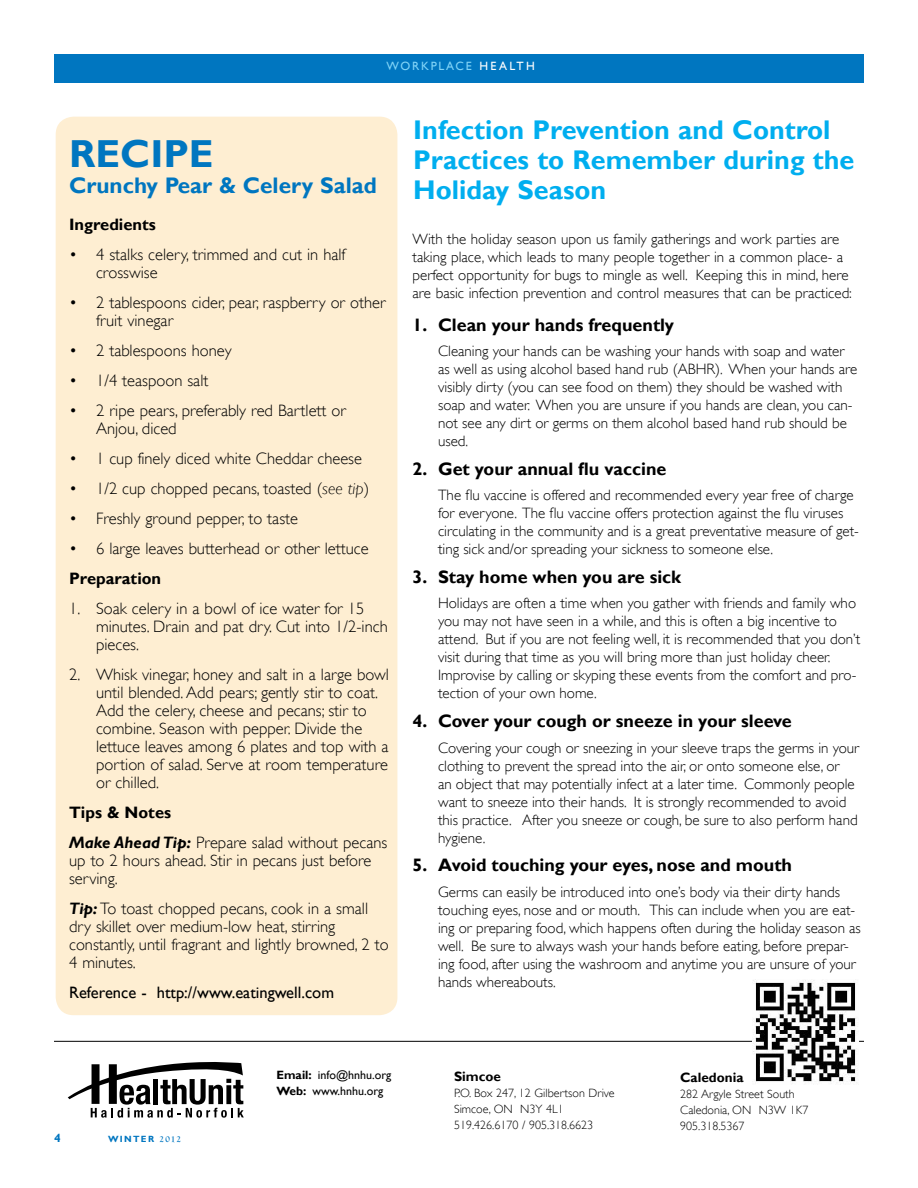
<style>
.page{position:relative;width:918px;height:1188px;background:#fff}
.page>*{position:absolute;margin:0;border:0;box-sizing:border-box;transform-origin:0 0}
.t1{font:700 39px "Gill Sans";color:#0076c0}
.t2{font:700 27px/30px "Gill Sans";color:#00aeef}
.t3{font:700 22.5px "Gill Sans";color:#0076c0}
.t4{font:700 18px "Gill Sans";color:#000}
.t5{font:300 16.5px/18px "Gill Sans";color:#000}
.t6{font:16.5px "Gill Sans";color:#000}
.t7{font:700 16.5px "Gill Sans";color:#000}
.t8{font:300 15px/18px "Gill Sans";color:#000}
.t9{font:700 13.5px "Gill Sans";color:#000}
.t10{font:300 12px/16.2px "Gill Sans";color:#000}
.t11{font:12px/16.2px "Gill Sans";color:#000}
.t12{font:12px "Gill Sans";letter-spacing:.15em;color:#81d4f7}
.t13{font:700 12px "Gill Sans";color:#0076c0}
.t14{font:700 9px "Gill Sans";color:#0076c0}
.s1{color:#fff}
.s2{font-style:italic}
.s3{font-weight:700}
.s4{font-weight:700;font-style:italic}
.s5{font-family:"Goudy Old Style T"}
</style>
<div class="page">
<div style="left:54px;top:54px;width:810px;height:28px;background:#0076c0"></div>
<hr style="left:54px;top:1041px;width:810px;height:1px;background:#000">
<svg style="left:68px;top:1062px;width:176px;height:56px"></svg>
<div style="left:56px;top:117px;width:341px;height:898px;background:#feeed2;border-radius:18px"></div>
<img style="left:753px;top:980px;width:105px;height:103px">
<p class="t12" style="left:387px;top:59px;width:150px">WORKPLACE <span class="s1">HEALTH</span></p>
<h1 class="t1" style="left:69px;top:131px;width:146px">RECI PE</h1>
<h3 class="t3" style="left:69px;top:172px;width:309px">Crunchy Pear &amp; Celery Salad</h3>
<p class="t7" style="left:69px;top:214px;width:88px">I ngredients</p>
<p class="t5" style="left:96px;top:245px;width:251px;text-indent:-27px">• 4 stalks celery, trimmed and cut in half crosswise</p>
<p class="t5" style="left:96px;top:293px;width:291px;text-indent:-27px">• 2 tablespoons cider, pear, raspberry or other fruit vinegar</p>
<p class="t5" style="left:69px;top:341px;width:164px">• 2 tablespoons honey</p>
<p class="t5" style="left:69px;top:371px;width:141px">• 1/4 teaspoon salt</p>
<p class="t5" style="left:96px;top:401px;width:251px;text-indent:-27px">• 2 ripe pears, preferably red Bartlett or<br>Anjou, diced</p>
<p class="t5" style="left:69px;top:449px;width:294px">• 1 cup finely diced white Cheddar cheese</p>
<p class="t5" style="left:69px;top:479px;width:302px">• 1/2 cup chopped pecans, toasted (<span class="s2">see tip</span>)</p>
<p class="t5" style="left:69px;top:509px;width:230px">• Freshly ground pepper, to taste</p>
<p class="t5" style="left:69px;top:539px;width:301px">• 6 large leaves butterhead or other lettuce</p>
<p class="t7" style="left:69px;top:568px;width:94px">Preparation</p>
<p class="t5" style="left:96px;top:599px;width:293px;text-indent:-27px">1. Soak celery in a bowl of ice water for 15 minutes. Drain and pat dry. Cut into 1/2-inch pieces.</p>
<p class="t5" style="left:96px;top:665px;width:294px;text-indent:-27px">2. Whisk vinegar, honey and salt in a large bowl until blended. Add pears; gently stir to coat.<br>Add the celery, cheese and pecans; stir to combine. Season with pepper. Divide the lettuce leaves among 6 plates and top with a portion of salad. Serve at room temperature or chilled.</p>
<p class="t5" style="left:69px;top:797px;width:320px;line-height:30px"><span class="s3">Tips &amp; Notes<br></span><span class="s4">Make Ahead Tip:</span> Prepare salad without pecans</p>
<p class="t5" style="left:69px;top:851px;width:304px">up to 2 hours ahead. Stir in pecans just before serving.</p>
<p class="t5" style="left:69px;top:899px;width:321px"><span class="s4">Tip:</span> To toast chopped pecans, cook in a small dry skillet over medium-low heat, stirring constantly, until fragrant and lightly browned, 2 to 4 minutes.</p>
<p class="t6" style="left:69px;top:982px;width:266px">Reference - http://www.eatingwell.com</p>
<h2 class="t2" style="left:413px;top:116px;width:443px">I nfection Prevention and Control<br>Practices to Remember during the<br>Holiday Season</h2>
<p class="t8" style="left:413px;top:230px;width:441px">With the holiday season upon us family gatherings and work parties are taking place, which leads to many people together in a common place- a perfect opportunity for bugs to mingle as well. Keeping this in mind, here are basic infection prevention and control measures that can be practiced:</p>
<p class="t4" style="left:413px;top:314px;width:263px">1. Clean your hands frequently</p>
<p class="t8" style="left:438px;top:342px;width:421px">Cleaning your hands can be washing your hands with soap and water as well as using alcohol based hand rub (ABHR). When your hands are visibly dirty (you can see food on them) they should be washed with soap and water. When you are unsure if you hands are clean, you can&shy;not see any dirt or germs on them alcohol based hand rub should be used.</p>
<p class="t4" style="left:413px;top:458px;width:255px">2. Get your annual flu vaccine</p>
<p class="t8" style="left:438px;top:486px;width:422px">The flu vaccine is offered and recommended every year free of charge for everyone. The flu vaccine offers protection against the flu viruses circulating in the community and is a great preventative measure of get&shy;ting sick and/or spreading your sickness to someone else.</p>
<p class="t4" style="left:413px;top:566px;width:270px">3. Stay home when you are sick</p>
<p class="t8" style="left:438px;top:594px;width:424px">Holidays are often a time when you gather with friends and family who you may not have seen in a while, and this is often a big incentive to attend. But if you are not feeling well, it is recommended that you don’t visit during that time as you will bring more than just holiday cheer.<br>Improvise by calling or skyping these events from the comfort and pro&shy;tection of your own home.</p>
<p class="t4" style="left:413px;top:710px;width:381px">4. Cover your cough or sneeze in your sleeve</p>
<p class="t8" style="left:438px;top:738px;width:423px">Covering your cough or sneezing in your sleeve traps the germs in your clothing to prevent the spread into the air, or onto someone else, or<br>an object that may potentially infect at a later time. Commonly people want to sneeze into their hands. It is strongly recommended to avoid this practice. After you sneeze or cough, be sure to also perform hand hygiene.</p>
<p class="t4" style="left:413px;top:854px;width:381px">5.Avoid touching your eyes, nose and mouth</p>
<p class="t8" style="left:438px;top:883px;width:424px">Germs can easily be introduced into one’s body via their dirty hands touching eyes, nose and or mouth. This can include when you are eat&shy;ing or preparing food, which happens often during the holiday season as well. Be sure to always wash your hands before eating, before prepar&shy;ing food, after using the washroom and anytime you are unsure of your hands whereabouts.</p>
<p class="t13" style="left:54px;top:1131px;width:8px">4</p>
<p class="t14" style="left:108px;top:1134px;width:74px">WIN TER <span class="s5">2012</span></p>
<p class="t11" style="left:277px;top:1067px;width:116px"><span class="s3">Email:</span> info@hnhu.org<br><span class="s3">Web:</span> www.hnhu.org</p>
<p class="t9" style="left:454px;top:1068px;width:48px">Simcoe</p>
<p class="t10" style="left:454px;top:1085px;width:162px">P.O. Box 247, 12 Gilbertson Drive<br>Simcoe, ON N3Y 4L1<br>519.426.6170 / 905.318.6623</p>
<p class="t9" style="left:680px;top:1069px;width:65px">Caledonia</p>
<p class="t10" style="left:680px;top:1086px;width:130px">282 Argyle Street South<br>Caledonia, ON N3W 1K7<br>905.318.5367</p>
</div>
